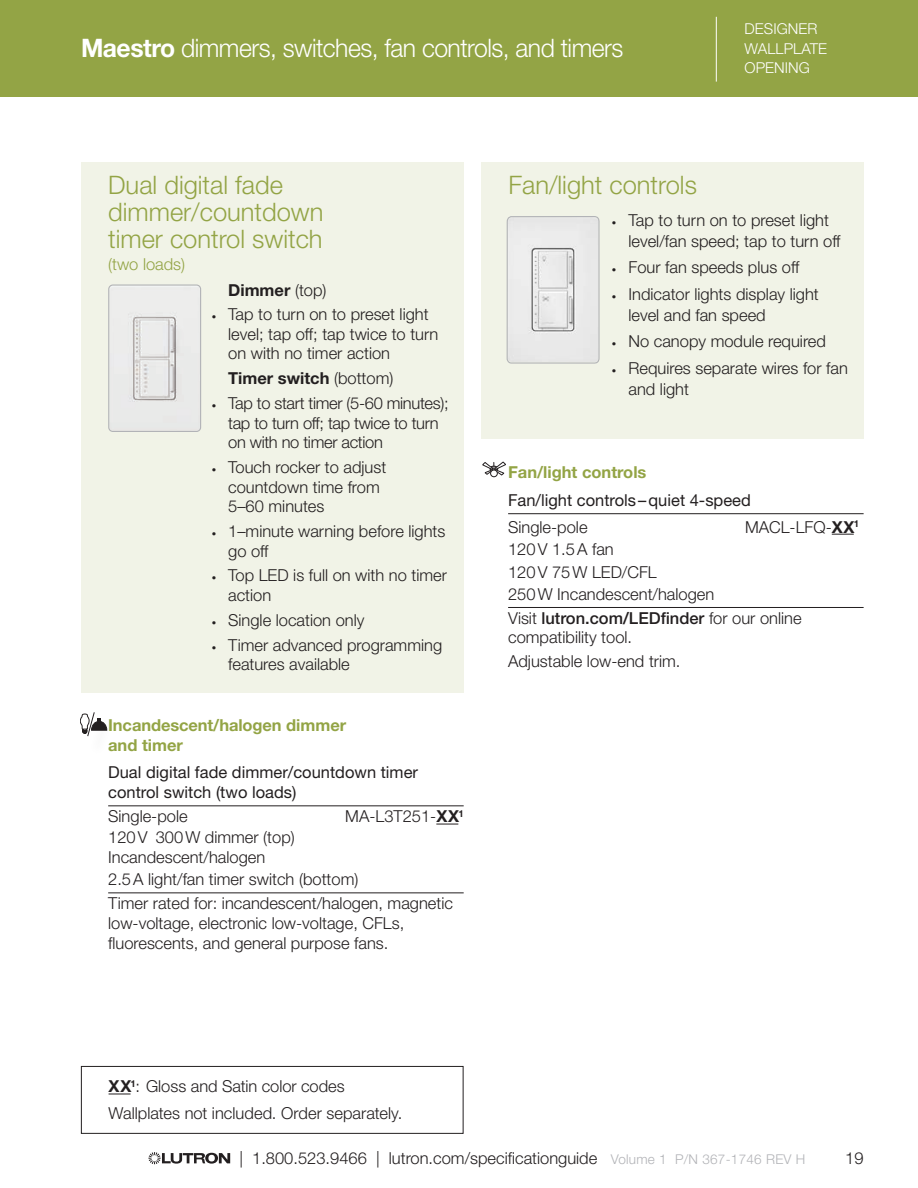
<style>
.page{position:relative;width:918px;height:1188px;background:#fff}
.page>*{position:absolute;margin:0;border:0;box-sizing:border-box;transform-origin:0 0}
._17_18_Olive_header{font:300 25.5px/27px "Helvetica Neue LT Std";color:#93a445}
.t1{font:300 25.5px "Helvetica Neue LT Std";letter-spacing:-.02em;color:#fff}
.Bulleted_11_14_INDEN{font:300 16.5px/19.5px "Helvetica Neue LT Std";color:#231f20}
.Model_Number_Light_n{font:300 16.5px/19.8px "Helvetica Neue LT Std";color:#231f20}
.Model_Number_Light_w{font:300 16.5px/20.2px "Helvetica Neue LT Std";color:#231f20}
.Model_Number_Light_w-2{font:16.5px/20.2px "Helvetica Neue LT Std";color:#231f20}
.Bulleted_11_14_INDEN-2{font:300 16.5px/19.5px "Helvetica Neue LT Std";letter-spacing:-.02em;color:#231f20}
.Model_Number_Light{font:300 16.5px/22.5px "Helvetica Neue LT Std";color:#231f20}
.Note_for_Colors{font:300 16.5px "Helvetica Neue LT Std";color:#231f20}
.Model_Number_Bold{font:700 16.5px/20.2px "Helvetica Neue LT Std";color:#93a445}
.Bulleted_11_14_INDEN-3{font:700 16.5px "Helvetica Neue LT Std";color:#231f20}
.Wallbox_Bold_11pt{font:300 16.5px "Helvetica Neue LT Std";color:#93a445}
.t2{font:300 15px/19.5px "Helvetica Neue LT Std";letter-spacing:.005em;color:#fff}
.t3{font:300 13.5px "Helvetica Neue LT Std";letter-spacing:.02em;color:#b2b3b7}
.s1{font-weight:700}
.s2{font-weight:300}
.s3{font-size:9px}
.s4{font-weight:500}
</style>
<div class="page">
<div style="left:0;top:0;width:918px;height:97px;background:#93a445"></div>
<div style="left:81px;top:162px;width:383px;height:531px;background:#f1f3e7"></div>
<svg style="left:108px;top:284px;width:94px;height:148px"></svg>
<hr style="left:108px;top:806px;width:356px;height:1px;background:#231f20">
<svg style="left:436px;top:824px;width:22px;height:1px"></svg>
<hr style="left:108px;top:893px;width:356px;height:1px;background:#231f20">
<svg style="left:109px;top:1094px;width:22px;height:1px"></svg>
<div style="left:81px;top:1066px;width:382px;height:68px;border:1px solid #231f20"></div>
<div style="left:482px;top:162px;width:382px;height:276px;background:#f1f3e7"></div>
<svg style="left:506px;top:216px;width:94px;height:148px"></svg>
<hr style="left:508px;top:513px;width:356px;height:1px;background:#231f20">
<svg style="left:832px;top:534px;width:22px;height:1px"></svg>
<hr style="left:508px;top:607px;width:356px;height:1px;background:#231f20">
<svg style="left:483px;top:462px;width:23px;height:14px"></svg>
<div style="left:491px;top:470px;width:6px;height:7px;background:#fff;border-radius:50%"></div>
<div style="left:490px;top:470px;width:8px;height:7px;border:1px solid #231f20;border-radius:50%"></div>
<svg style="left:80px;top:712px;width:27px;height:25px"></svg>
<svg style="left:149px;top:1152px;width:81px;height:12px"></svg>
<hr style="left:716px;top:17px;width:1px;height:65px;background:#fff">
<p class="t1" style="left:81px;top:33px;width:544px"><span class="s1">Maestro</span> dimmers, switches, fan controls, and timers</p>
<p class="t2" style="left:745px;top:19px;width:84px">DESIGNER<br>WALLPLATE<br>OPENING</p>
<p class="_17_18_Olive_header" style="left:108px;top:171px;width:217px">Dual digital fade dimmer/countdown timer control switch</p>
<p class="Wallbox_Bold_11pt" style="left:108px;top:254px;width:79px">(two loads)</p>
<p class="Bulleted_11_14_INDEN-3" style="left:228px;top:279px;width:100px">Dimmer <span class="s2">(top)</span></p>
<p class="Bulleted_11_14_INDEN" style="left:228px;top:304px;width:212px;text-indent:-16px"><span class="s3">•</span> Tap to turn on to preset light level; tap off; tap twice to turn on with no timer action</p>
<p class="Bulleted_11_14_INDEN-3" style="left:228px;top:368px;width:167px">Timer switch <span class="s2">(bottom)</span></p>
<p class="Bulleted_11_14_INDEN-2" style="left:228px;top:393px;width:222px;text-indent:-16px"><span class="s3">•</span> Tap to start timer (5-60 minutes); tap to turn off; tap twice to turn on with no timer action</p>
<p class="Bulleted_11_14_INDEN" style="left:228px;top:457px;width:160px;text-indent:-16px"><span class="s3">•</span> Touch rocker to adjust countdown time from<br>5–60 minutes</p>
<p class="Bulleted_11_14_INDEN" style="left:228px;top:521px;width:219px;text-indent:-16px"><span class="s3">•</span> 1–minute warning before lights go off</p>
<p class="Bulleted_11_14_INDEN" style="left:228px;top:565px;width:220px;text-indent:-16px"><span class="s3">•</span> Top LED is full on with no timer action</p>
<p class="Bulleted_11_14_INDEN" style="left:212px;top:610px;width:154px"><span class="s3">•</span> Single location only</p>
<p class="Bulleted_11_14_INDEN" style="left:228px;top:635px;width:216px;text-indent:-16px"><span class="s3">•</span> Timer advanced programming features available</p>
<p class="Model_Number_Bold" style="left:108px;top:714px;width:240px">Incandescent/halogen dimmer and timer</p>
<p class="Model_Number_Light_w-2" style="left:108px;top:762px;width:311px">Dual digital fade dimmer/countdown timer control switch (two loads)</p>
<p class="Model_Number_Light_w" style="left:108px;top:806px;width:81px">Single-pole</p>
<p class="Model_Number_Light_w" style="left:345px;top:806px;width:120px">MA-L3T251-<span class="s1">XX</span><sup>1</sup></p>
<p class="Model_Number_Light_w" style="left:108px;top:826px;width:188px">120V 300W dimmer (top)<br>Incandescent/halogen</p>
<p class="Model_Number_Light_w" style="left:108px;top:869px;width:252px">2.5A light/fan timer switch (bottom)</p>
<p class="Model_Number_Light_n" style="left:108px;top:893px;width:346px">Timer rated for: incandescent/halogen, magnetic low‑voltage, electronic low‑voltage, CFLs, fluorescents, and general purpose fans.</p>
<p class="_17_18_Olive_header" style="left:508px;top:171px;width:190px">Fan/light controls</p>
<p class="Bulleted_11_14_INDEN" style="left:628px;top:209px;width:214px;line-height:21px;text-indent:-16px"><span class="s3">•</span> Tap to turn on to preset light level/fan speed; tap to turn off</p>
<p class="Bulleted_11_14_INDEN" style="left:612px;top:257px;width:189px"><span class="s3">•</span> Four fan speeds plus off</p>
<p class="Bulleted_11_14_INDEN" style="left:628px;top:283px;width:192px;line-height:21px;text-indent:-16px"><span class="s3">•</span> Indicator lights display light level and fan speed</p>
<p class="Bulleted_11_14_INDEN" style="left:612px;top:331px;width:215px"><span class="s3">•</span> No canopy module required</p>
<p class="Bulleted_11_14_INDEN" style="left:628px;top:357px;width:221px;line-height:21px;text-indent:-16px"><span class="s3">•</span> Requires separate wires for fan and light</p>
<p class="Model_Number_Bold" style="left:508px;top:462px;width:140px">Fan/light controls</p>
<p class="Model_Number_Light_w-2" style="left:508px;top:490px;width:244px">Fan/light controls –quiet 4-speed</p>
<p class="Model_Number_Light" style="left:508px;top:515px;width:81px">Single-pole</p>
<p class="Model_Number_Light" style="left:745px;top:515px;width:116px">MACL-LFQ-<span class="s1">XX</span><sup>1</sup></p>
<p class="Model_Number_Light" style="left:508px;top:538px;width:208px">120V 1.5A fan<br>120V 75W LED/CFL<br>250W Incandescent/halogen</p>
<p class="Model_Number_Light_n" style="left:508px;top:607px;width:295px">Visit <span class="s4">lutron.com/LEDfinder</span> for our online compatibility tool.</p>
<p class="Model_Number_Light_n" style="left:508px;top:651px;width:174px">Adjustable low-end trim.</p>
<p class="Note_for_Colors" style="left:109px;top:1076px;width:238px"><span class="s1">XX</span><sup>1</sup>: Gloss and Satin color codes</p>
<p class="Note_for_Colors" style="left:109px;top:1103px;width:295px">Wallplates not included. Order separately.</p>
<p class="Model_Number_Light_n" style="left:239px;top:1148px;width:359px">| 1.800.523.9466 | lutron.com/specificationguide</p>
<p class="Model_Number_Light_n" style="left:845px;top:1148px;width:20px">19</p>
<p class="t3" style="left:611px;top:1151px;width:196px">Volume 1 P/N 367-1746 REV H</p>
</div>
